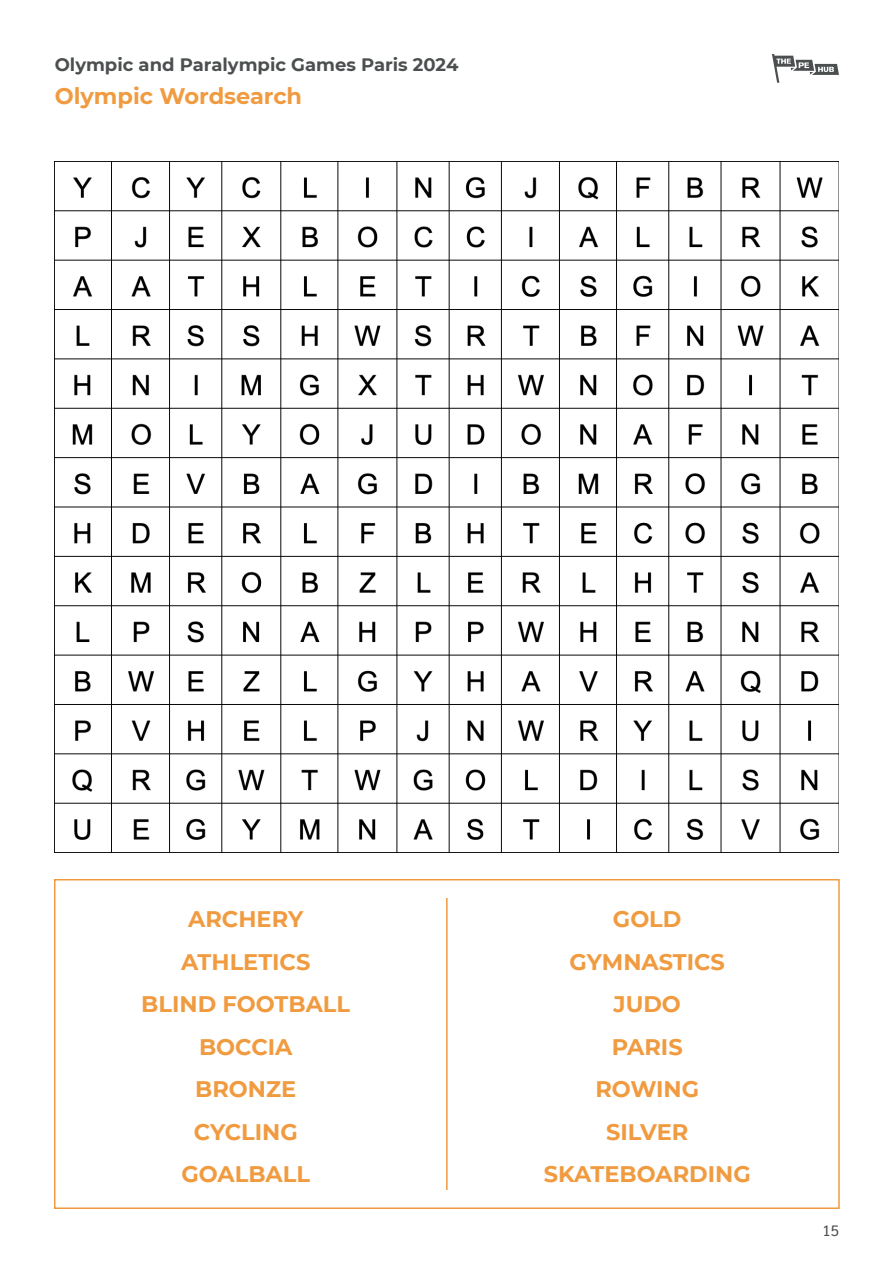
<style>
.page{position:relative;width:893px;height:1263px;background:#fff}
.page>*{position:absolute;margin:0;border:0;box-sizing:border-box;transform-origin:0 0}
.t1{font:700 22.5px "Montserrat";color:#f09b40}
.t2{font:700 18px "Montserrat";color:#4c4f50}
.t3{font:15px "Sarabun";color:#4c4f50}
</style>
<div class="page">
<svg style="left:772px;top:54px;width:67px;height:29px"></svg>
<img style="left:54px;top:161px;width:785px;height:692px">
<div style="left:54px;top:879px;width:786px;height:330px;border:2px solid #f09b40"></div>
<hr style="left:446px;top:898px;width:2px;height:292px;background:#f09b40">
<p class="t2" style="left:55px;top:52px;width:405px">Olympic and Paralympic Games Paris 2024</p>
<p class="t1" style="left:55px;top:80px;width:249px">Olympic Wordsearch</p>
<p class="t1" style="left:188px;top:903px;width:117px">ARCHERY</p>
<p class="t1" style="left:181px;top:945px;width:131px">ATHLETICS</p>
<p class="t1" style="left:141px;top:988px;width:210px">BLIND FOOTBALL</p>
<p class="t1" style="left:199px;top:1030px;width:95px">BOCCIA</p>
<p class="t1" style="left:195px;top:1073px;width:103px">BRONZE</p>
<p class="t1" style="left:194px;top:1115px;width:105px">CYCLING</p>
<p class="t1" style="left:181px;top:1158px;width:130px">GOALBALL</p>
<p class="t1" style="left:613px;top:903px;width:70px">GOLD</p>
<p class="t1" style="left:569px;top:945px;width:157px">GYMNASTICS</p>
<p class="t1" style="left:613px;top:988px;width:69px">JUDO</p>
<p class="t1" style="left:612px;top:1030px;width:72px">PARIS</p>
<p class="t1" style="left:595px;top:1073px;width:105px">ROWING</p>
<p class="t1" style="left:606px;top:1115px;width:84px">SILVER</p>
<p class="t1" style="left:544px;top:1158px;width:208px">SKATEBOARDING</p>
<p class="t3" style="left:822px;top:1222px;width:18px">15</p>
</div>
